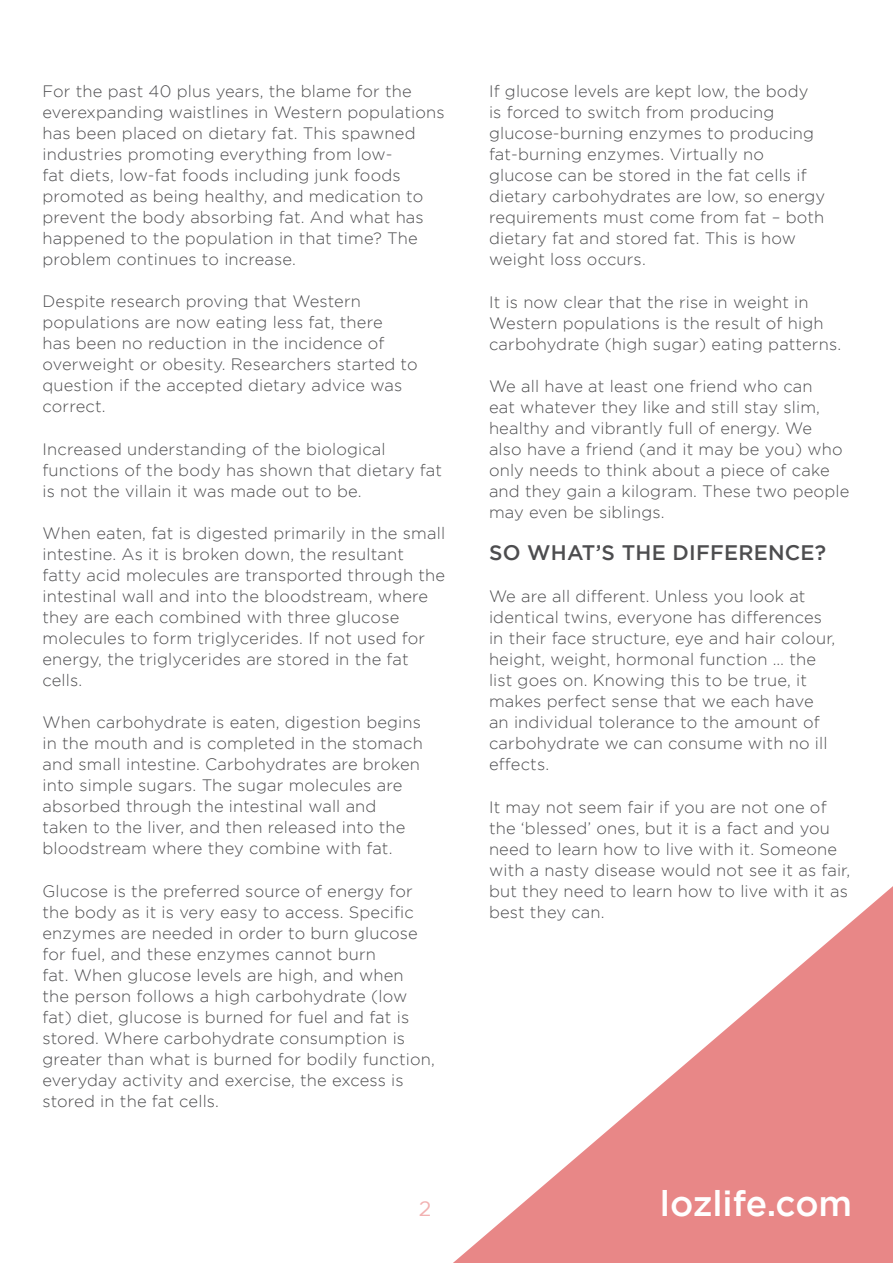
<style>
.page{position:relative;width:893px;height:1263px;background:#fff}
.page>*{position:absolute;margin:0;border:0;box-sizing:border-box;transform-origin:0 0}
.t1{font:500 35.4px "Gotham";color:#fff}
.t2{font:500 21px "Gotham";letter-spacing:.01em;color:#4d4d4f}
.t3{font:21px "Gotham";color:#f2b1b1}
.t4{font:300 16.5px/21px "Gotham";letter-spacing:.01em;color:#4d4d4f}
</style>
<div class="page">
<svg style="left:453px;top:886px;width:440px;height:377px"></svg>
<p class="t4" style="left:43px;top:81px;width:404px">For the past 40 plus years, the blame for the everexpanding waistlines in Western populations has been placed on dietary fat. This spawned industries promoting everything from low-<br>fat diets, low-fat foods including junk foods promoted as being healthy, and medication to prevent the body absorbing fat. And what has happened to the population in that time? The problem continues to increase.</p>
<p class="t4" style="left:43px;top:291px;width:377px">Despite research proving that Western populations are now eating less fat, there<br>has been no reduction in the incidence of overweight or obesity. Researchers started to question if the accepted dietary advice was correct.</p>
<p class="t4" style="left:43px;top:438px;width:401px">Increased understanding of the biological functions of the body has shown that dietary fat is not the villain it was made out to be.</p>
<p class="t4" style="left:43px;top:522px;width:404px">When eaten, fat is digested primarily in the small intestine. As it is broken down, the resultant fatty acid molecules are transported through the intestinal wall and into the bloodstream, where they are each combined with three glucose molecules to form triglycerides. If not used for energy, the triglycerides are stored in the fat cells.</p>
<p class="t4" style="left:43px;top:712px;width:382px">When carbohydrate is eaten, digestion begins in the mouth and is completed in the stomach and small intestine. Carbohydrates are broken into simple sugars. The sugar molecules are absorbed through the intestinal wall and taken to the liver, and then released into the bloodstream where they combine with fat.</p>
<p class="t4" style="left:43px;top:880px;width:394px">Glucose is the preferred source of energy for the body as it is very easy to access. Specific enzymes are needed in order to burn glucose for fuel, and these enzymes cannot burn<br>fat. When glucose levels are high, and when<br>the person follows a high carbohydrate (low fat) diet, glucose is burned for fuel and fat is stored. Where carbohydrate consumption is greater than what is burned for bodily function, everyday activity and exercise, the excess is stored in the fat cells.</p>
<p class="t4" style="left:489px;top:81px;width:338px">If glucose levels are kept low, the body<br>is forced to switch from producing glucose-burning enzymes to producing fat-burning enzymes. Virtually no glucose can be stored in the fat cells if dietary carbohydrates are low, so energy requirements must come from fat – both dietary fat and stored fat. This is how weight loss occurs.</p>
<p class="t4" style="left:489px;top:291px;width:354px">It is now clear that the rise in weight in<br>Western populations is the result of high carbohydrate (high sugar) eating patterns.</p>
<p class="t4" style="left:489px;top:375px;width:362px">We all have at least one friend who can<br>eat whatever they like and still stay slim, healthy and vibrantly full of energy. We<br>also have a friend (and it may be you) who only needs to think about a piece of cake and they gain a kilogram. These two people may even be siblings.</p>
<p class="t2" style="left:489px;top:541px;width:339px">SO WHAT’S THE DIFFERENCE?</p>
<p class="t4" style="left:489px;top:586px;width:348px">We are all different. Unless you look at identical twins, everyone has differences in their face structure, eye and hair colour, height, weight, hormonal function … the list goes on. Knowing this to be true, it makes perfect sense that we each have an individual tolerance to the amount of carbohydrate we can consume with no ill effects.</p>
<p class="t4" style="left:489px;top:796px;width:363px">It may not seem fair if you are not one of the ‘blessed’ ones, but it is a fact and you need to learn how to live with it. Someone with a nasty disease would not see it as fair, but they need to learn how to live with it as best they can.</p>
<p class="t3" style="left:419px;top:1197px;width:14px">2</p>
<h1 class="t1" style="left:660px;top:1183px;width:194px">lozlife.com</h1>
</div>
